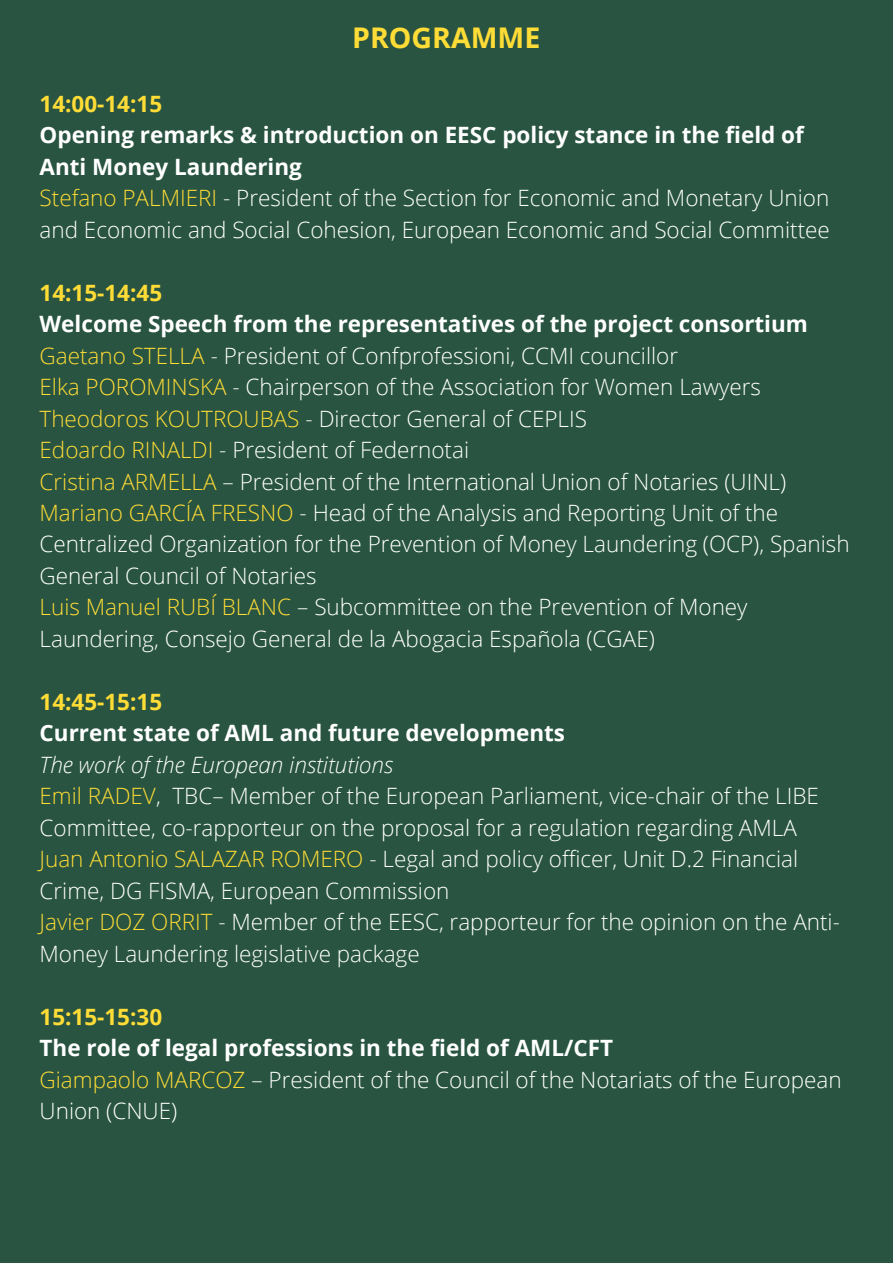
<style>
.page{position:relative;width:893px;height:1264px;background:#fff}
.page>*{position:absolute;margin:0;border:0;box-sizing:border-box;transform-origin:0 0}
.t1{font:700 28.5px "Open Sans";color:#ffdc36}
.t2{font:300 22.5px/31.5px "Open Sans";color:#fff}
.t3{font:700 22.5px "Open Sans";color:#ffdc36}
.t4{font:700 22.5px "Open Sans";color:#fff}
.s1{font-weight:700}
.s2{color:#ffdc36}
.s3{font-style:italic}
</style>
<div class="page">
<div style="left:0;top:0;width:892px;height:1262px;background:#285441"></div>
<p class="t1" style="left:352px;top:17px;width:190px">PROGRAMME</p>
<p class="t3" style="left:40px;top:88px;width:124px">14:00-14:15</p>
<p class="t2" style="left:40px;top:119px;width:791px"><span class="s1">Opening remarks &amp; introduction on EESC policy stance in the field of Anti Money Laundering<br></span><span class="s2">Stefano PALMIERI</span> - President of the Section for Economic and Monetary Union and Economic and Social Cohesion, European Economic and Social Committee</p>
<p class="t3" style="left:40px;top:276px;width:124px">14:15-14:45</p>
<p class="t2" style="left:40px;top:307px;width:811px"><span class="s1">Welcome Speech from the representatives of the project consortium </span><span class="s2">Gaetano STELLA</span> - President of Confprofessioni, CCMI councillor<br><span class="s2">Elka POROMINSKA</span> - Chairperson of the Association for Women Lawyers <span class="s2">Theodoros KOUTROUBAS</span> - Director General of CEPLIS<br><span class="s2">Edoardo RINALDI</span> - President of Federnotai<br><span class="s2">Cristina ARMELLA</span> – President of the International Union of Notaries (UINL)<br><span class="s2">Mariano GARCÍA FRESNO</span> - Head of the Analysis and Reporting Unit of the Centralized Organization for the Prevention of Money Laundering (OCP), Spanish General Council of Notaries<br><span class="s2">Luis Manuel RUBÍ BLANC</span> – Subcommittee on the Prevention of Money Laundering, Consejo General de la Abogacia Española (CGAE)</p>
<p class="t3" style="left:40px;top:686px;width:124px">14:45-15:15</p>
<p class="t4" style="left:40px;top:717px;width:527px">Current state of AML and future developments</p>
<p class="t2" style="left:40px;top:748px;width:801px"><span class="s3">The work of the European institutions<br></span><span class="s2">Emil RADEV</span>, TBC– Member of the European Parliament, vice-chair of the LIBE Committee, co-rapporteur on the proposal for a regulation regarding AMLA <span class="s2">Juan Antonio SALAZAR ROMERO</span> - Legal and policy officer, Unit D.2 Financial Crime, DG FISMA, European Commission<br><span class="s2">Javier DOZ ORRIT</span> - Member of the EESC, rapporteur for the opinion on the Anti-Money Laundering legislative package</p>
<p class="t3" style="left:40px;top:1000px;width:124px">15:15-15:30</p>
<p class="t2" style="left:40px;top:1031px;width:803px"><span class="s1">The role of legal professions in the field of AML/CFT<br></span><span class="s2">Giampaolo MARCOZ</span> – President of the Council of the Notariats of the European<br>Union (CNUE)</p>
</div>
